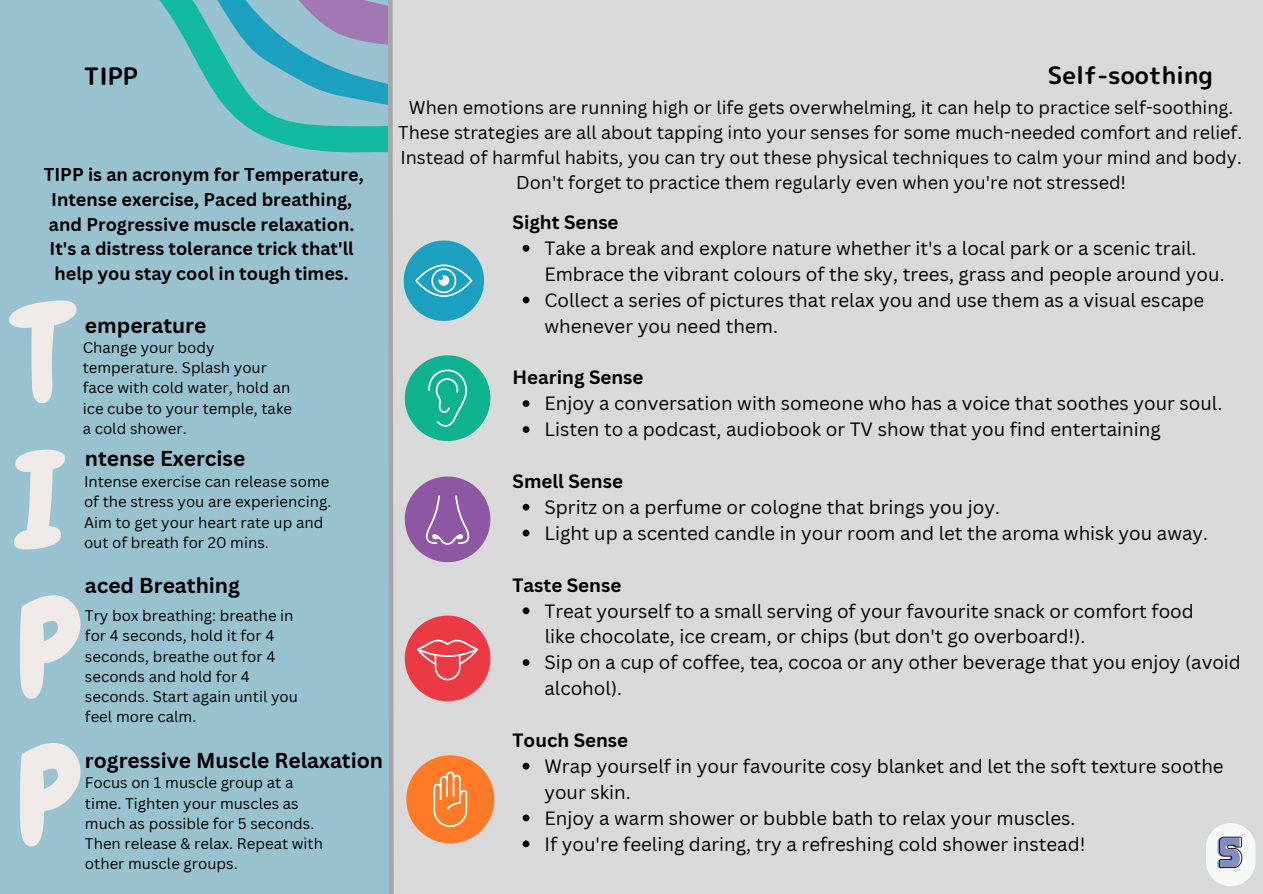
<style>
.page{position:relative;width:1263px;height:894px;background:#fff}
.page>*{position:absolute;margin:0;border:0;box-sizing:border-box;transform-origin:0 0}
.t1{font:134.1px/147.6px "Chewy";color:#efe9e8}
.t2{font:37.95px "Hitand Run";color:#7d8ebf}
.t3{font:24px "rounded mplus 1 p bold";color:#000}
.t4{font:700 21px "Canva Sans";color:#000}
.t5{font:18.75px/25.8px "Canva Sans";color:#000}
.t6{font:700 18.75px "Canva Sans";color:#000}
.t7{font:18px/24.8px "Canva Sans";color:#000;text-align:center}
.t8{font:700 18px/24.8px "Canva Sans";color:#000;text-align:center}
.t9{font:15px/20.2px "Canva Sans";color:#000}
</style>
<div class="page">
<div style="left:0;top:0;width:1263px;height:893px;background:#d9d9d9"></div>
<div style="left:1206px;top:822px;width:49px;height:63px;background:#f4f8f7;border-radius:25px"></div>
<div style="left:0;top:0;width:391px;height:893px;background:#99c2d1"></div>
<svg style="left:1219px;top:836px;width:23px;height:32px"></svg>
<svg style="left:523px;top:245px;width:6px;height:6px"></svg>
<svg style="left:523px;top:296px;width:6px;height:7px"></svg>
<svg style="left:523px;top:400px;width:6px;height:7px"></svg>
<svg style="left:523px;top:426px;width:6px;height:7px"></svg>
<svg style="left:523px;top:503px;width:6px;height:7px"></svg>
<svg style="left:523px;top:529px;width:6px;height:7px"></svg>
<svg style="left:523px;top:607px;width:6px;height:7px"></svg>
<svg style="left:523px;top:659px;width:6px;height:6px"></svg>
<svg style="left:523px;top:762px;width:6px;height:7px"></svg>
<svg style="left:523px;top:814px;width:6px;height:7px"></svg>
<svg style="left:523px;top:840px;width:6px;height:7px"></svg>
<svg style="left:159px;top:0;width:336px;height:893px"></svg>
<p class="t3" style="left:83px;top:60px;width:56px">TIPP</p>
<p class="t8" style="left:44px;top:162px;width:321px">TIPP is an acronym for Temperature, Intense exercise, Paced breathing, and Progressive muscle relaxation.<br>It's a distress tolerance trick that'll help you stay cool in tough times.</p>
<p class="t1" style="left:16px;top:280px;width:65px">T<br>I<br>P<br>P</p>
<h5 class="t4" style="left:85px;top:310px;width:123px">emperature</h5>
<p class="t9" style="left:83px;top:337px;width:211px">Change your body temperature. Splash your face with cold water, hold an ice cube to your temple, take a cold shower.</p>
<p class="t4" style="left:85px;top:443px;width:162px">ntense Exercise</p>
<p class="t9" style="left:84px;top:471px;width:249px">Intense exercise can release some of the stress you are experiencing.<br>Aim to get your heart rate up and out of breath for 20 mins.</p>
<p class="t4" style="left:85px;top:570px;width:157px">aced Breathing</p>
<h5 class="t9" style="left:85px;top:605px;width:215px">Try box breathing: breathe in for 4 seconds, hold it for 4 seconds, breathe out for 4 seconds and hold for 4 seconds. Start again until you feel more calm.</h5>
<h6 class="t4" style="left:85px;top:745px;width:300px">rogressive Muscle Relaxation</h6>
<p class="t9" style="left:85px;top:772px;width:240px">Focus on 1 muscle group at a time. Tighten your muscles as much as possible for 5 seconds.<br>Then release &amp; relax. Repeat with other muscle groups.</p>
<h5 class="t3" style="left:1048px;top:58px;width:167px">Self-soothing</h5>
<h5 class="t7" style="left:398px;top:95px;width:845px">When emotions are running high or life gets overwhelming, it can help to practice self-soothing.<br>These strategies are all about tapping into your senses for some much-needed comfort and relief.<br>Instead of harmful habits, you can try out these physical techniques to calm your mind and body.<br>Don't forget to practice them regularly even when you're not stressed!</h5>
<p class="t6" style="left:512px;top:209px;width:108px">Sight Sense</p>
<h2 class="t5" style="left:544px;top:235px;width:682px">Take a break and explore nature whether it's a local park or a scenic trail.<br>Embrace the vibrant colours of the sky, trees, grass and people around you.</h2>
<h5 class="t5" style="left:544px;top:286px;width:661px">Collect a series of pictures that relax you and use them as a visual escape whenever you need them.</h5>
<h1 class="t6" style="left:512px;top:364px;width:133px">Hearing Sense</h1>
<h4 class="t5" style="left:544px;top:390px;width:679px">Enjoy a conversation with someone who has a voice that soothes your soul.</h4>
<p class="t5" style="left:544px;top:416px;width:618px">Listen to a podcast, audiobook or TV show that you find entertaining</p>
<h4 class="t6" style="left:512px;top:468px;width:112px">Smell Sense</h4>
<p class="t5" style="left:544px;top:493px;width:457px">Spritz on a perfume or cologne that brings you joy.</p>
<h4 class="t5" style="left:544px;top:519px;width:665px">Light up a scented candle in your room and let the aroma whisk you away.</h4>
<p class="t6" style="left:512px;top:571px;width:110px">Taste Sense</p>
<p class="t5" style="left:544px;top:597px;width:651px">Treat yourself to a small serving of your favourite snack or comfort food</p>
<p class="t5" style="left:545px;top:623px;width:542px">like chocolate, ice cream, or chips (but don't go overboard!).</p>
<h3 class="t5" style="left:544px;top:649px;width:698px">Sip on a cup of coffee, tea, cocoa or any other beverage that you enjoy (avoid alcohol).</h3>
<h6 class="t6" style="left:512px;top:726px;width:117px">Touch Sense</h6>
<h5 class="t5" style="left:544px;top:752px;width:681px">Wrap yourself in your favourite cosy blanket and let the soft texture soothe your skin.</h5>
<p class="t5" style="left:544px;top:804px;width:533px">Enjoy a warm shower or bubble bath to relax your muscles.</p>
<p class="t5" style="left:544px;top:830px;width:543px">If you're feeling daring, try a refreshing cold shower instead!</p>
<h2 class="t2" style="left:1217px;top:831px;width:25px">5</h2>
</div>
